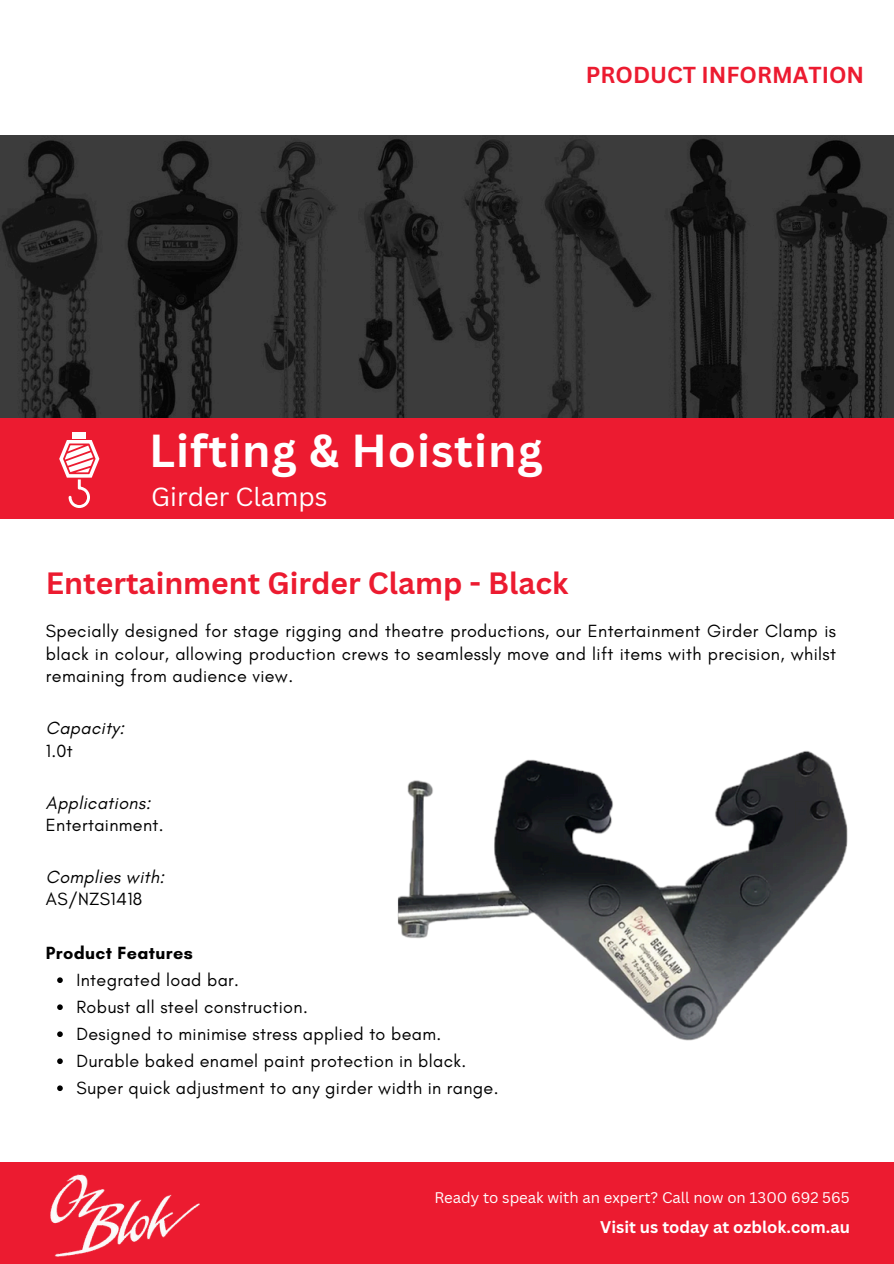
<style>
.page{position:relative;width:894px;height:1264px;background:#fff}
.page>*{position:absolute;margin:0;border:0;box-sizing:border-box;transform-origin:0 0}
.t1{font:700 45px "Canva Sans";letter-spacing:.02em;color:#fff}
.t2{font:700 30px "Canva Sans";color:#ec1b30}
.t3{font:25.5px "Canva Sans";color:#fff}
.t4{font:700 22.5px "Canva Sans";color:#ec1b30}
.t5{font:18px/22.5px "Glacial Indifference";letter-spacing:.02em;color:#000;text-align:justify}
.t6{font:italic 18px/22.5px "Glacial Indifference";letter-spacing:.02em;color:#000}
.t7{font:700 18px "Glacial Indifference";letter-spacing:.02em;color:#000}
.t8{font:700 16.5px "Canva Sans";color:#fff}
.t9{font:15px "Canva Sans";color:#fff}
.s1{font-style:normal}
.s2{font-style:italic}
</style>
<div class="page">
<div style="left:0;top:417px;width:893px;height:101px;background:#ec1b30"></div>
<div style="left:0;top:1162px;width:893px;height:101px;background:#ec1b30"></div>
<svg style="left:59px;top:432px;width:41px;height:76px"></svg>
<img style="left:50px;top:1174px;width:150px;height:83px">
<img style="left:0;top:136px;width:893px;height:281px">
<svg style="left:57px;top:977px;width:6px;height:6px"></svg>
<svg style="left:57px;top:1004px;width:6px;height:6px"></svg>
<svg style="left:57px;top:1031px;width:6px;height:6px"></svg>
<svg style="left:57px;top:1058px;width:6px;height:6px"></svg>
<svg style="left:57px;top:1085px;width:6px;height:6px"></svg>
<img style="left:397px;top:750px;width:451px;height:291px">
<p class="t4" style="left:585px;top:59px;width:280px">PRODUCT INFORMATION</p>
<p class="t1" style="left:149px;top:419px;width:395px">Lifting &amp; Hoisting</p>
<p class="t3" style="left:151px;top:478px;width:178px">Girder Clamps</p>
<p class="t2" style="left:46px;top:562px;width:524px">Entertainment Girder Clamp - Black</p>
<p class="t5" style="left:46px;top:620px;width:791px">Specially designed for stage rigging and theatre productions, our Entertainment Girder Clamp is black in colour, allowing production crews to seamlessly move and lift items with precision, whilst remaining from audience view.</p>
<h1 class="t6" style="left:46px;top:716px;width:80px">Capacity:<br><span class="s1">1.0t</span></h1>
<h3 class="t5" style="left:46px;top:791px;width:119px"><span class="s2">Applications:<br></span>Entertainment.</h3>
<h2 class="t6" style="left:46px;top:865px;width:120px">Complies with:<br><span class="s1">AS/NZS1418</span></h2>
<h6 class="t7" style="left:46px;top:942px;width:148px">Product Features</h6>
<h6 class="t5" style="left:76px;top:968px;width:164px">Integrated load bar.</h6>
<h6 class="t5" style="left:76px;top:995px;width:233px">Robust all steel construction.</h6>
<h6 class="t5" style="left:76px;top:1022px;width:366px">Designed to minimise stress applied to beam.</h6>
<h5 class="t5" style="left:76px;top:1049px;width:391px">Durable baked enamel paint protection in black.</h5>
<p class="t5" style="left:76px;top:1076px;width:423px">Super quick adjustment to any girder width in range.</p>
<p class="t9" style="left:434px;top:1187px;width:416px">Ready to speak with an expert? Call now on 1300 692 565</p>
<p class="t8" style="left:600px;top:1215px;width:251px">Visit us today at ozblok.com.au</p>
</div>
